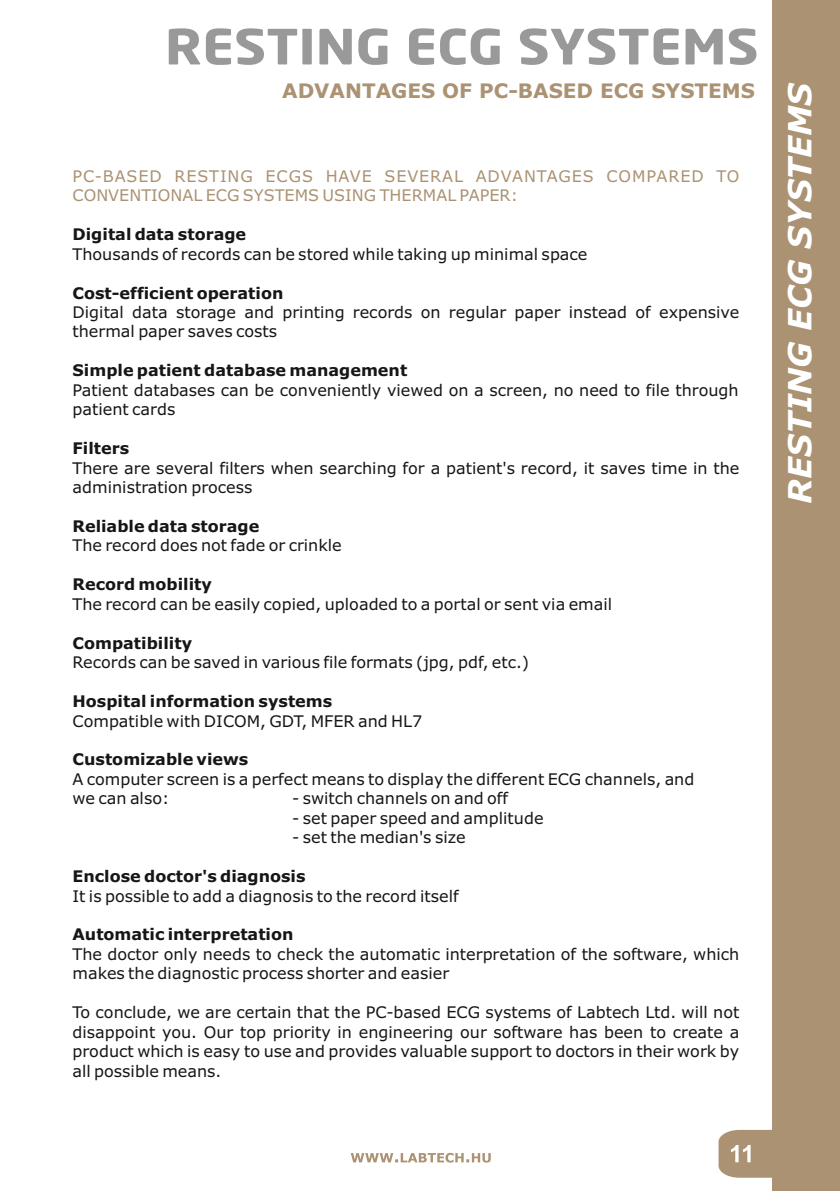
<style>
.page{position:relative;width:840px;height:1191px;background:#fff}
.page>*{position:absolute;margin:0;border:0;box-sizing:border-box;transform-origin:0 0}
.t1{font:700 48px "Neo Sans";color:#999;scale:1.14 1}
.t2{font:italic 700 32px "Verdana";color:#fff}
.t3{font:700 20px "Verdana";color:#aa9273}
.t4{font:16px/19.4px "Verdana";color:#151616}
.t5{font:700 16px "Verdana";color:#151616}
.t6{font:16px/19.4px "Verdana";letter-spacing:.03em;color:#aa9273}
</style>
<div class="page">
<svg style="left:350px;top:1152px;width:140px;height:10px"></svg>
<div style="left:771px;top:0;width:68px;height:1191px;background:#aa9273"></div>
<svg style="left:718px;top:1129px;width:54px;height:48px;background:#b49f83"></svg>
<h1 class="t1" style="left:165px;top:28px;width:522px">RESTING ECG SYSTEMS</h1>
<p class="t3" style="left:282px;top:83px;width:474px">ADVANTAGES OF PC-BASED ECG SYSTEMS</p>
<p class="t6" style="left:72px;top:168px;width:668px">PC-BASED RESTING ECGS HAVE SEVERAL ADVANTAGES COMPARED TO<br>CONVENTIONAL ECG SYSTEMS USING THERMAL PAPER:</p>
<p class="t5" style="left:72px;top:228px;width:175px">Digital data storage</p>
<p class="t4" style="left:72px;top:245px;width:516px">Thousands of records can be stored while taking up minimal space</p>
<p class="t5" style="left:72px;top:286px;width:212px">Cost-efficient operation</p>
<p class="t4" style="left:72px;top:304px;width:668px">Digital data storage and printing records on regular paper instead of expensive thermal paper saves costs</p>
<p class="t5" style="left:72px;top:364px;width:336px">Simple patient database management</p>
<p class="t4" style="left:72px;top:381px;width:667px">Patient databases can be conveniently viewed on a screen, no need to file through patient cards</p>
<p class="t5" style="left:72px;top:442px;width:58px">Filters</p>
<p class="t4" style="left:72px;top:459px;width:668px">There are several filters when searching for a patient's record, it saves time in the administration process</p>
<p class="t5" style="left:72px;top:520px;width:188px">Reliable data storage</p>
<p class="t4" style="left:72px;top:537px;width:271px">The record does not fade or crinkle</p>
<p class="t5" style="left:72px;top:578px;width:141px">Record mobility</p>
<p class="t4" style="left:72px;top:595px;width:541px">The record can be easily copied, uploaded to a portal or sent via email</p>
<p class="t5" style="left:72px;top:636px;width:121px">Compatibility</p>
<p class="t4" style="left:72px;top:654px;width:458px">Records can be saved in various file formats (jpg, pdf, etc.)</p>
<p class="t5" style="left:72px;top:695px;width:261px">Hospital information systems</p>
<p class="t4" style="left:72px;top:712px;width:351px">Compatible with DICOM, GDT, MFER and HL7</p>
<p class="t5" style="left:72px;top:753px;width:177px">Customizable views</p>
<p class="t4" style="left:72px;top:770px;width:623px">A computer screen is a perfect means to display the different ECG channels, and we can also:</p>
<p class="t4" style="left:292px;top:790px;width:217px">- switch channels on and off</p>
<p class="t4" style="left:292px;top:809px;width:253px">- set paper speed and amplitude</p>
<p class="t4" style="left:292px;top:829px;width:175px">- set the median's size</p>
<p class="t5" style="left:72px;top:870px;width:234px">Enclose doctor's diagnosis</p>
<p class="t4" style="left:72px;top:887px;width:387px">It is possible to add a diagnosis to the record itself</p>
<p class="t5" style="left:72px;top:928px;width:222px">Automatic interpretation</p>
<p class="t4" style="left:72px;top:945px;width:668px">The doctor only needs to check the automatic interpretation of the software, which makes the diagnostic process shorter and easier</p>
<p class="t4" style="left:72px;top:1004px;width:668px;text-align:justify">To conclude, we are certain that the PC-based ECG systems of Labtech Ltd. will not disappoint you. Our top priority in engineering our software has been to create a product which is easy to use and provides valuable support to doctors in their work by all possible means.</p>
<h2 class="t2" style="left:786px;top:503px;width:423px;rotate:-90deg">RESTING ECG SYSTEMS</h2>
</div>
